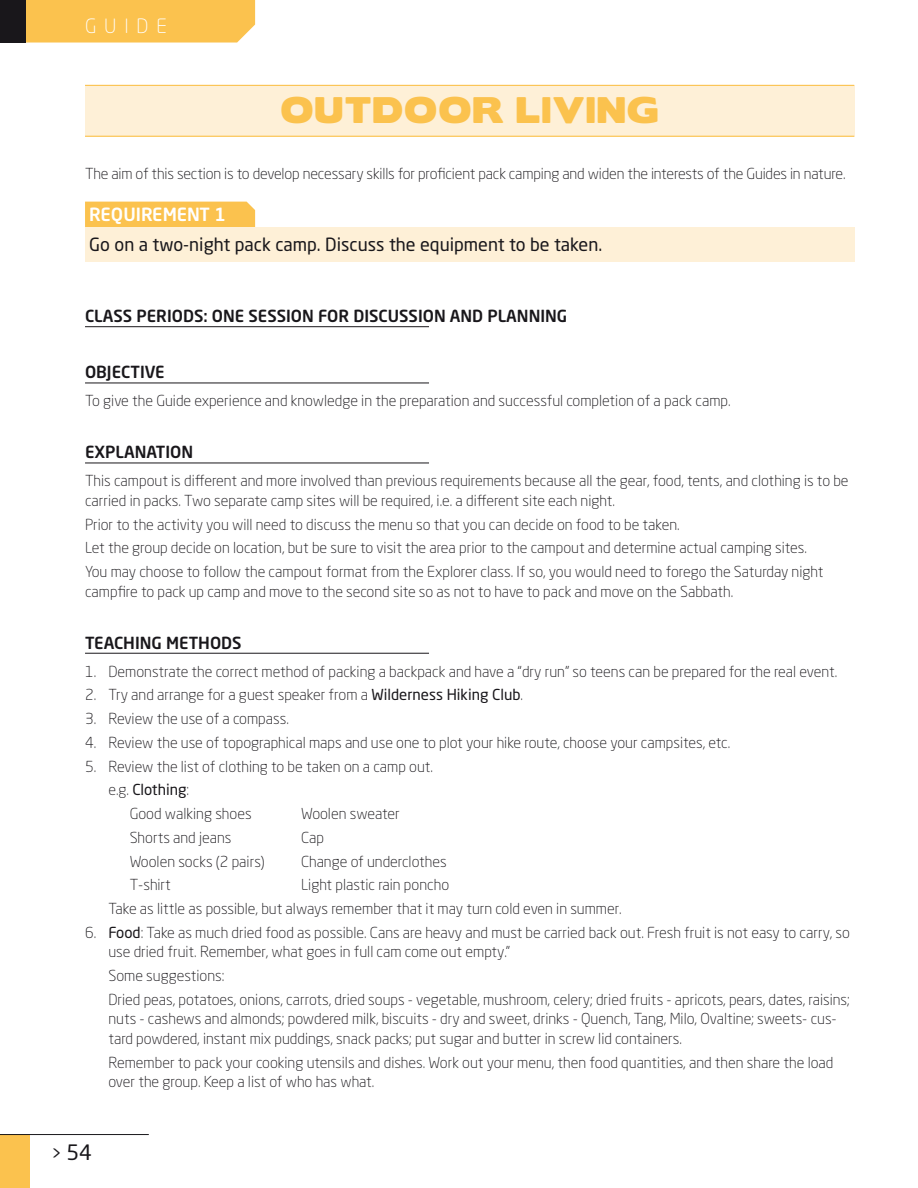
<style>
.page{position:relative;width:918px;height:1188px;background:#fff}
.page>*{position:absolute;margin:0;border:0;box-sizing:border-box;transform-origin:0 0}
.t1{font:33px "Boris Black Bloxx";letter-spacing:.05em;color:#fbc24e}
.t2{font:21px "Neo Sans Std";color:#19171b}
.t3{font:300 19.5px "Neo Sans Std";letter-spacing:.4em;color:#fff}
.t4{font:18px "Neo Sans Std";color:#19171b}
.t5{font:500 18px "Neo Sans Std";color:#fff}
.t6{font:500 16.5px "Neo Sans Std";color:#19171b}
.t7{font:300 15px/19.5px "Neo Sans Std";color:#19171b}
.t8{font:15px "Neo Sans Std";color:#19171b}
.s1{font-weight:400}
.s2{font-weight:300}
.s3{font-size:18px}
</style>
<div class="page">
<div style="left:0;top:1135px;width:30px;height:53px;background:#fbc24e"></div>
<hr style="left:0;top:1134px;width:149px;height:1px;background:#19171b">
<div style="left:26px;top:0;width:229px;height:43px;background:#fbc24e"></div>
<div style="left:0;top:0;width:26px;height:43px;background:#19171b"></div>
<hr style="left:85px;top:326px;width:344px;height:1px;background:#19171b">
<hr style="left:85px;top:383px;width:344px;height:1px;background:#19171b">
<hr style="left:85px;top:463px;width:344px;height:1px;background:#19171b">
<hr style="left:85px;top:653px;width:344px;height:1px;background:#19171b">
<div style="left:85px;top:85px;width:769px;height:51px;background:#fef0d7"></div>
<hr style="left:85px;top:85px;width:769px;height:1px;background:#fbc24e">
<hr style="left:85px;top:136px;width:769px;height:1px;background:#fbc24e">
<div style="left:85px;top:202px;width:170px;height:25px;background:#fbc24e"></div>
<div style="left:85px;top:227px;width:769px;height:34px;background:#fef0d7"></div>
<h3 class="t3" style="left:85px;top:15px;width:83px">GUIDE</h3>
<h1 class="t1" style="left:281px;top:96px;width:379px">OUTDOOr LIVING</h1>
<p class="t7" style="left:85px;top:165px;width:762px">The aim of this section is to develop necessary skills for proficient pack camping and widen the interests of the Guides in nature.</p>
<p class="t5" style="left:89px;top:207px;width:138px">REQUIREMENT 1</p>
<p class="t4" style="left:89px;top:237px;width:514px">Go on a two-night pack camp . Discuss the equipment to be taken .</p>
<p class="t6" style="left:85px;top:309px;width:484px">CLASS PERIODS: ONE SESSION FOR DISCUSSION AND PLANNING</p>
<p class="t6" style="left:85px;top:366px;width:81px">OBJECTIVE</p>
<p class="t7" style="left:85px;top:392px;width:647px">To give the Guide experience and knowledge in the preparation and successful completion of a pack camp.</p>
<p class="t6" style="left:85px;top:446px;width:110px">EXPLANATION</p>
<p class="t7" style="left:85px;top:472px;width:765px">This campout is different and more involved than previous requirements because all the gear, food, tents, and clothing is to be carried in packs. Two separate camp sites will be required, i.e. a different site each night.</p>
<p class="t7" style="left:85px;top:513px;width:740px;line-height:23.7px">Prior to the activity you will need to discuss the menu so that you can decide on food to be taken.<br>Let the group decide on location, but be sure to visit the area prior to the campout and determine actual camping sites.<br>You may choose to follow the campout format from the Explorer class. If so, you would need to forego the Saturday night</p>
<p class="t7" style="left:85px;top:582px;width:650px">campfire to pack up camp and move to the second site so as not to have to pack and move on the Sabbath.</p>
<p class="t6" style="left:85px;top:636px;width:158px">TEACHING METHODS</p>
<p class="t7" style="left:85px;top:662px;width:754px">1. Demonstrate the correct method of packing a backpack and have a “dry run” so teens can be prepared for the real event.</p>
<p class="t7" style="left:85px;top:686px;width:439px">2. Try and arrange for a guest speaker from a <span class="s1">Wilderness Hiking Club</span>.</p>
<p class="t7" style="left:85px;top:709px;width:205px">3. Review the use of a compass.</p>
<p class="t7" style="left:85px;top:733px;width:647px">4. Review the use of topographical maps and use one to plot your hike route, choose your campsites, etc.</p>
<p class="t7" style="left:85px;top:757px;width:350px">5. Review the list of clothing to be taken on a camp out.</p>
<p class="t8" style="left:108px;top:784px;width:82px"><span class="s2">e.g.</span> Clothing<span class="s2">:</span></p>
<p class="t7" style="left:130px;top:804px;width:123px">Good walking shoes</p>
<p class="t7" style="left:301px;top:804px;width:100px">Woolen sweater</p>
<p class="t7" style="left:130px;top:828px;width:103px">Shorts and jeans</p>
<p class="t7" style="left:301px;top:828px;width:24px">Cap</p>
<p class="t7" style="left:130px;top:852px;width:137px">Woolen socks (2 pairs)</p>
<p class="t7" style="left:301px;top:852px;width:147px">Change of underclothes</p>
<p class="t7" style="left:130px;top:876px;width:43px">T-shirt</p>
<p class="t7" style="left:108px;top:874px;width:515px;line-height:23.7px;text-indent:193px">Light plastic rain poncho<br>Take as little as possible, but always remember that it may turn cold even in summer.</p>
<p class="t7" style="left:108px;top:923px;width:743px;text-indent:-23px">6. <span class="s1">Food</span>: Take as much dried food as possible. Cans are heavy and must be carried back out. Fresh fruit is not easy to carry, so use dried fruit. Remember, what goes in full cam come out empty.”</p>
<p class="t7" style="left:108px;top:964px;width:743px;line-height:23.7px">Some suggestions:<br>Dried peas, potatoes, onions, carrots, dried soups - vegetable, mushroom, celery; dried fruits - apricots, pears, dates, raisins;</p>
<p class="t7" style="left:108px;top:1010px;width:730px">nuts - cashews and almonds; powdered milk, biscuits - dry and sweet, drinks - Quench, Tang, Milo, Ovaltine; sweets- cus&shy;tard powdered, instant mix puddings, snack packs; put sugar and butter in screw lid containers.</p>
<p class="t7" style="left:108px;top:1053px;width:727px">Remember to pack your cooking utensils and dishes. Work out your menu, then food quantities, and then share the load over the group. Keep a list of who has what.</p>
<h2 class="t2" style="left:51px;top:1144px;width:42px"><span class="s3">&gt;</span> 54</h2>
</div>
